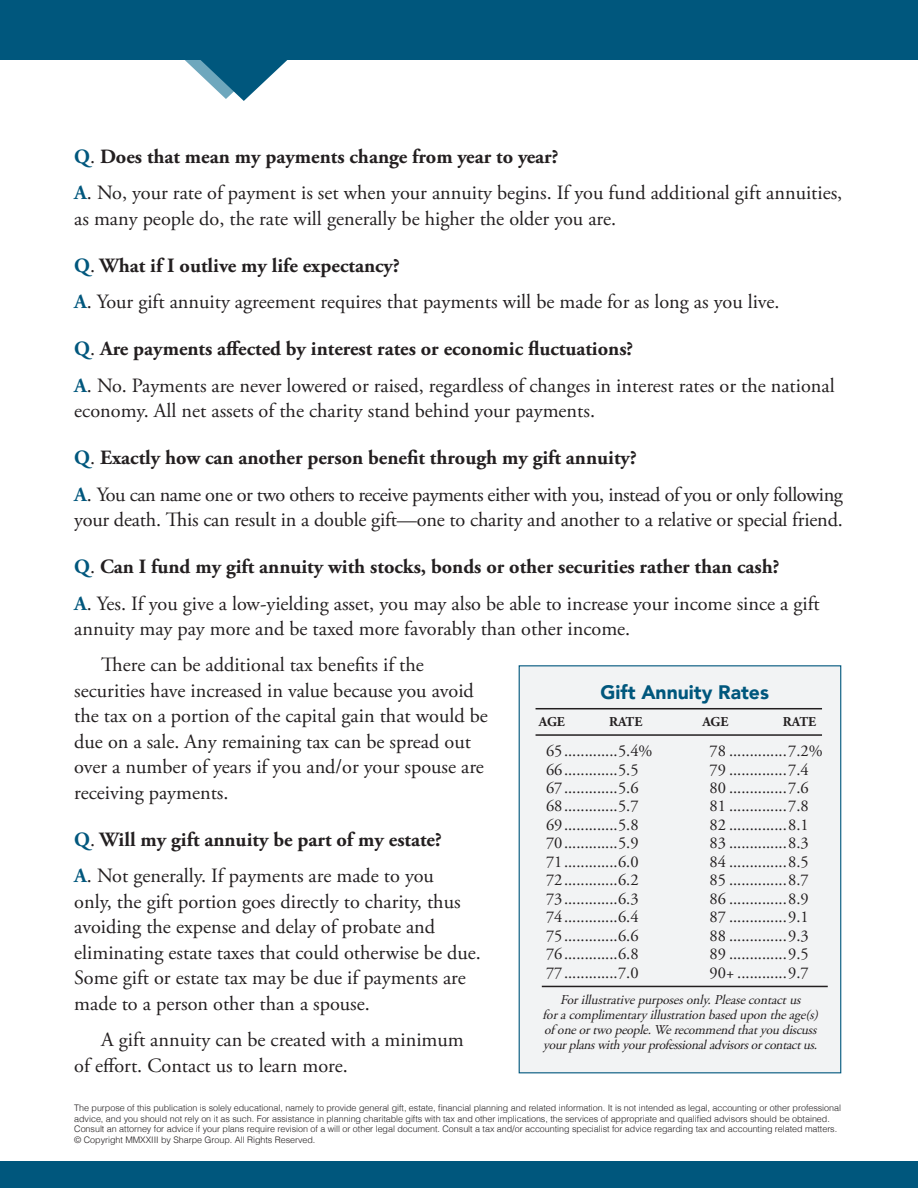
<style>
.page{position:relative;width:918px;height:1188px;background:#fff}
.page>*{position:absolute;margin:0;border:0;box-sizing:border-box;transform-origin:0 0}
.Answers{font:20.25px/25.5px "Adobe Garamond Pro";color:#231f20}
.Answers-2{font:700 20.25px "Adobe Garamond Pro";color:#231f20}
.Answers-3{font:20.25px/25.5px "Adobe Garamond Pro";letter-spacing:-.025em;color:#231f20}
.t1{font:900 19.5px "Avenir";color:#00577d}
.t2{font:16.5px "Adobe Garamond Pro";color:#231f20}
.t3{font:italic 13.5px/15px "Adobe Garamond Pro";color:#231f20;text-align:center}
.t4{font:700 13.5px "Adobe Garamond Pro";color:#231f20}
.t5{font:300 9px/10.5px "Helvetica";letter-spacing:-.005em;color:#231f20}
.s1{color:#00577d}
.s2{font-weight:400}
.s3{font-weight:700;color:#00577d}
</style>
<div class="page">
<div style="left:0;top:0;width:918px;height:59px;background:#00577d"></div>
<svg style="left:180px;top:59px;width:110px;height:42px"></svg>
<div style="left:0;top:1161px;width:918px;height:27px;background:#00577d"></div>
<div style="left:519px;top:665px;width:322px;height:408px;background:#f2f3f4;border:1px solid #00577d"></div>
<hr style="left:536px;top:708px;width:286px;height:1px;background:#231f20">
<hr style="left:536px;top:734px;width:286px;height:2px;background:#231f20">
<hr style="left:542px;top:986px;width:286px;height:1px;background:#231f20">
<p class="Answers-2" style="left:74px;top:145px;width:486px"><span class="s1">Q</span><span class="s2">.</span> Does that mean my payments change from year to year?</p>
<p class="Answers" style="left:74px;top:181px;width:770px"><span class="s3">A</span>. No, your rate of payment is set when your annuity begins. If you fund additional gift annuities, as many people do, the rate will generally be higher the older you are.</p>
<p class="Answers-2" style="left:74px;top:254px;width:327px"><span class="s1">Q</span><span class="s2">.</span> What if I outlive my life expectancy?</p>
<p class="Answers" style="left:74px;top:290px;width:707px"><span class="s3">A</span>. Your gift annuity agreement requires that payments will be made for as long as you live.</p>
<p class="Answers-2" style="left:74px;top:337px;width:561px"><span class="s1">Q</span><span class="s2">.</span> Are payments affected by interest rates or economic fluctuations?</p>
<p class="Answers" style="left:74px;top:373px;width:762px"><span class="s3">A</span>. No. Payments are never lowered or raised, regardless of changes in interest rates or the national economy. All net assets of the charity stand behind your payments.</p>
<p class="Answers-2" style="left:74px;top:446px;width:564px"><span class="s1">Q</span><span class="s2">.</span> Exactly how can another person benefit through my gift annuity?</p>
<p class="Answers-3" style="left:74px;top:482px;width:770px"><span class="s3">A</span>. You can name one or two others to receive payments either with you, instead of you or only following your death. This can result in a double gift—one to charity and another to a relative or special friend.</p>
<p class="Answers-2" style="left:74px;top:555px;width:707px"><span class="s1">Q</span><span class="s2">.</span> Can I fund my gift annuity with stocks, bonds or other securities rather than cash?</p>
<p class="Answers" style="left:74px;top:591px;width:747px"><span class="s3">A</span>. Yes. If you give a low-yielding asset, you may also be able to increase your income since a gift annuity may pay more and be taxed more favorably than other income.</p>
<p class="Answers" style="left:74px;top:653px;width:415px;text-indent:27px">There can be additional tax benefits if the securities have increased in value because you avoid the tax on a portion of the capital gain that would be due on a sale. Any remaining tax can be spread out over a number of years if you and/or your spouse are receiving payments.</p>
<p class="Answers-2" style="left:74px;top:828px;width:369px"><span class="s1">Q</span><span class="s2">.</span> Will my gift annuity be part of my estate?</p>
<p class="Answers" style="left:74px;top:864px;width:408px"><span class="s3">A</span>. Not generally. If payments are made to you<br>only, the gift portion goes directly to charity, thus avoiding the expense and delay of probate and eliminating estate taxes that could otherwise be due.<br>Some gift or estate tax may be due if payments are made to a person other than a spouse.</p>
<p class="Answers" style="left:74px;top:1028px;width:391px;text-indent:27px">A gift annuity can be created with a minimum of effort. Contact us to learn more.</p>
<p class="t5" style="left:74px;top:1102px;width:768px">The purpose of this publication is solely educational, namely to provide general gift, estate, financial planning and related information. It is not intended as legal, accounting or other professional advice, and you should not rely on it as such. For assistance in planning charitable gifts with tax and other implications, the services of appropriate and qualified advisors should be obtained.<br>Consult an attorney for advice if your plans require revision of a will or other legal document. Consult a tax and/or accounting specialist for advice regarding tax and accounting related matters. © Copyright MMXXIII by Sharpe Group. All Rights Reserved.</p>
<p class="t1" style="left:601px;top:675px;width:170px">Gift Annuity Rates</p>
<p class="t4" style="left:539px;top:714px;width:28px">AGE</p>
<p class="t4" style="left:609px;top:714px;width:35px">RATE</p>
<p class="t4" style="left:703px;top:714px;width:28px">AGE</p>
<p class="t4" style="left:783px;top:714px;width:35px">RATE</p>
<p class="t2" style="left:546px;top:741px;width:108px">65.............5.4%</p>
<p class="t2" style="left:710px;top:741px;width:115px">78 ..............7.2%</p>
<p class="t2" style="left:546px;top:759px;width:94px">66.............5.5</p>
<p class="t2" style="left:710px;top:759px;width:101px">79 ..............7.4</p>
<p class="t2" style="left:546px;top:778px;width:94px">67.............5.6</p>
<p class="t2" style="left:710px;top:778px;width:101px">80 ..............7.6</p>
<p class="t2" style="left:546px;top:796px;width:94px">68.............5.7</p>
<p class="t2" style="left:710px;top:796px;width:101px">81 ..............7.8</p>
<p class="t2" style="left:546px;top:815px;width:94px">69.............5.8</p>
<p class="t2" style="left:710px;top:815px;width:101px">82 ..............8.1</p>
<p class="t2" style="left:546px;top:833px;width:94px">70.............5.9</p>
<p class="t2" style="left:710px;top:833px;width:101px">83 ..............8.3</p>
<p class="t2" style="left:546px;top:852px;width:94px">71.............6.0</p>
<p class="t2" style="left:710px;top:852px;width:101px">84 ..............8.5</p>
<p class="t2" style="left:546px;top:870px;width:94px">72.............6.2</p>
<p class="t2" style="left:710px;top:870px;width:101px">85 ..............8.7</p>
<p class="t2" style="left:546px;top:889px;width:94px">73.............6.3</p>
<p class="t2" style="left:710px;top:889px;width:101px">86 ..............8.9</p>
<p class="t2" style="left:546px;top:907px;width:94px">74.............6.4</p>
<p class="t2" style="left:710px;top:907px;width:101px">87 ..............9.1</p>
<p class="t2" style="left:546px;top:925px;width:94px">75.............6.6</p>
<p class="t2" style="left:710px;top:925px;width:101px">88 ..............9.3</p>
<p class="t2" style="left:546px;top:944px;width:94px">76.............6.8</p>
<p class="t2" style="left:710px;top:944px;width:101px">89 ..............9.5</p>
<p class="t2" style="left:546px;top:962px;width:94px">77.............7.0</p>
<p class="t2" style="left:710px;top:962px;width:101px">90+ ............9.7</p>
<p class="t3" style="left:542px;top:993px;width:281px">Forillustrativepurposesonly.Pleasecontactus foracomplimentaryillustrationbasedupontheage(s) of oneortwopeople.Werecommendthatyoudiscuss yourplanswithyourprofessionaladvisorsorcontactus.</p>
</div>
